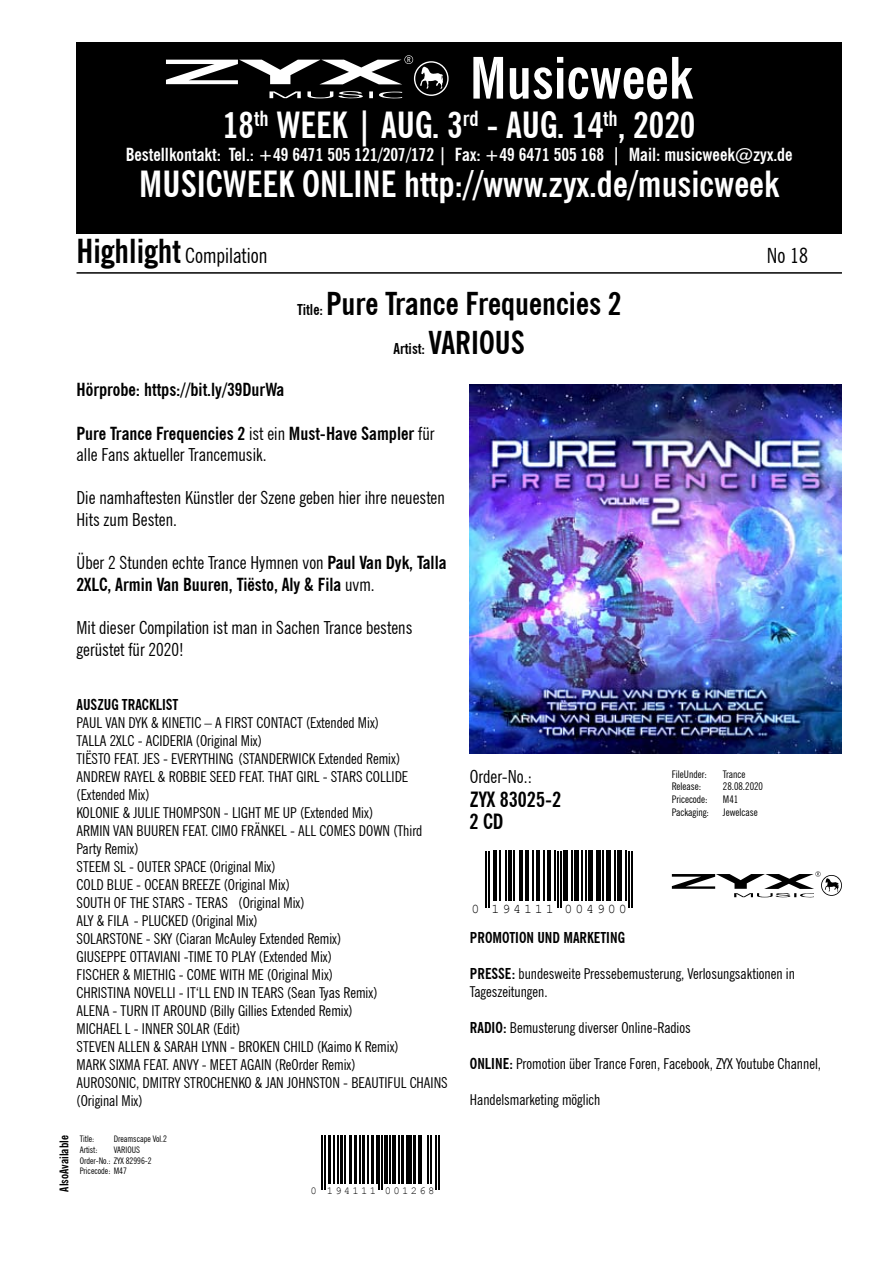
<style>
.page{position:relative;width:893px;height:1263px;background:#fff}
.page>*{position:absolute;margin:0;border:0;box-sizing:border-box;transform-origin:0 0}
.t1{font:700 condensed 57px "News Gothic BT";color:#fff}
.t2{font:700 condensed 36px/59.6px "News Gothic BT";color:#fff;text-align:center}
.t3{font:700 condensed 31.5px "News Gothic BT";color:#000}
.t4{font:condensed 21px "News Gothic BT";color:#000}
.t5{font:700 condensed 21px "News Gothic BT";color:#000}
.t6{font:700 condensed 18px/21.6px "News Gothic BT";color:#000}
.t7{font:condensed 18px/21.6px "News Gothic BT";color:#000}
.t8{font:700 condensed 18px "News Gothic BT";color:#fff}
.t9{font:condensed 15px/18px "News Gothic BT";color:#000}
.t10{font:700 condensed 15px "News Gothic BT";color:#000}
.t11{font:13.35px "Courier New";letter-spacing:.215em;color:#000}
.t12{font:700 condensed 12px "News Gothic BT";color:#000}
.t13{font:10.65px "Courier New";letter-spacing:.215em;color:#000}
.t14{font:condensed 10.5px "News Gothic BT";color:#000}
.t15{font:condensed 9px/10.6px "News Gothic BT";color:#000}
.s1{font-weight:700;font-size:33px}
.s2{font-size:15px}
.s3{font-size:31.5px}
.s4{font-weight:400}
.s5{font-weight:700}
</style>
<div class="page">
<div style="left:77px;top:43px;width:765px;height:191px;background:#000"></div>
<svg style="left:166px;top:55px;width:283px;height:43px"></svg>
<hr style="left:77px;top:272px;width:765px;height:2px;background:#000">
<img style="left:470px;top:384px;width:372px;height:369px">
<hr style="left:485px;top:851px;width:2px;height:56px;background:#000">
<hr style="left:488px;top:851px;width:2px;height:56px;background:#000">
<hr style="left:493px;top:851px;width:3px;height:50px;background:#000">
<hr style="left:499px;top:851px;width:2px;height:50px;background:#000">
<hr style="left:506px;top:851px;width:1px;height:50px;background:#000">
<hr style="left:509px;top:851px;width:3px;height:50px;background:#000">
<hr style="left:513px;top:851px;width:2px;height:50px;background:#000">
<hr style="left:520px;top:851px;width:3px;height:50px;background:#000">
<hr style="left:526px;top:851px;width:3px;height:50px;background:#000">
<hr style="left:532px;top:851px;width:2px;height:50px;background:#000">
<hr style="left:537px;top:851px;width:3px;height:50px;background:#000">
<hr style="left:543px;top:851px;width:1px;height:50px;background:#000">
<hr style="left:547px;top:851px;width:4px;height:50px;background:#000">
<hr style="left:554px;top:851px;width:1px;height:50px;background:#000">
<hr style="left:557px;top:851px;width:1px;height:56px;background:#000">
<hr style="left:560px;top:851px;width:1px;height:56px;background:#000">
<div style="left:563px;top:851px;width:5px;height:50px;background:#000"></div>
<hr style="left:571px;top:851px;width:1px;height:50px;background:#000">
<div style="left:574px;top:851px;width:5px;height:50px;background:#000"></div>
<hr style="left:582px;top:851px;width:1px;height:50px;background:#000">
<hr style="left:585px;top:851px;width:1px;height:50px;background:#000">
<div style="left:588px;top:851px;width:5px;height:50px;background:#000"></div>
<hr style="left:596px;top:851px;width:4px;height:50px;background:#000">
<hr style="left:602px;top:851px;width:1px;height:50px;background:#000">
<div style="left:606px;top:851px;width:5px;height:50px;background:#000"></div>
<hr style="left:614px;top:851px;width:2px;height:50px;background:#000">
<div style="left:617px;top:851px;width:5px;height:50px;background:#000"></div>
<hr style="left:625px;top:851px;width:2px;height:50px;background:#000">
<hr style="left:628px;top:851px;width:2px;height:56px;background:#000">
<hr style="left:631px;top:851px;width:2px;height:56px;background:#000">
<svg style="left:672px;top:871px;width:170px;height:27px"></svg>
<hr style="left:322px;top:1135px;width:1px;height:54px;background:#000">
<hr style="left:324px;top:1135px;width:1px;height:54px;background:#000">
<hr style="left:328px;top:1135px;width:2px;height:49px;background:#000">
<hr style="left:333px;top:1135px;width:1px;height:49px;background:#000">
<hr style="left:338px;top:1135px;width:1px;height:49px;background:#000">
<hr style="left:340px;top:1135px;width:3px;height:49px;background:#000">
<hr style="left:344px;top:1135px;width:1px;height:49px;background:#000">
<hr style="left:349px;top:1135px;width:2px;height:49px;background:#000">
<hr style="left:354px;top:1135px;width:2px;height:49px;background:#000">
<hr style="left:359px;top:1135px;width:1px;height:49px;background:#000">
<hr style="left:363px;top:1135px;width:2px;height:49px;background:#000">
<hr style="left:368px;top:1135px;width:1px;height:49px;background:#000">
<hr style="left:371px;top:1135px;width:3px;height:49px;background:#000">
<hr style="left:376px;top:1135px;width:1px;height:49px;background:#000">
<hr style="left:379px;top:1135px;width:1px;height:54px;background:#000">
<hr style="left:381px;top:1135px;width:1px;height:54px;background:#000">
<hr style="left:384px;top:1135px;width:3px;height:49px;background:#000">
<hr style="left:390px;top:1135px;width:1px;height:49px;background:#000">
<hr style="left:392px;top:1135px;width:4px;height:49px;background:#000">
<hr style="left:399px;top:1135px;width:1px;height:49px;background:#000">
<hr style="left:401px;top:1135px;width:2px;height:49px;background:#000">
<hr style="left:406px;top:1135px;width:2px;height:49px;background:#000">
<hr style="left:410px;top:1135px;width:2px;height:49px;background:#000">
<hr style="left:413px;top:1135px;width:3px;height:49px;background:#000">
<hr style="left:418px;top:1135px;width:2px;height:49px;background:#000">
<hr style="left:421px;top:1135px;width:1px;height:49px;background:#000">
<hr style="left:427px;top:1135px;width:1px;height:49px;background:#000">
<hr style="left:431px;top:1135px;width:1px;height:49px;background:#000">
<hr style="left:436px;top:1135px;width:1px;height:54px;background:#000">
<hr style="left:438px;top:1135px;width:1px;height:54px;background:#000">
<h1 class="t1" style="left:470px;top:43px;width:224px">Musicweek</h1>
<h2 class="t2" style="left:139px;top:95px;width:641px">18<sup>th</sup> WEEK | AUG. 3<sup>rd</sup> - AUG. 14<sup>th</sup>, 2020<br>MUSICWEEK ONLINE http://www.zyx.de/musicweek</h2>
<h3 class="t4" style="left:77px;top:243px;width:192px"><span class="s1">Highlight</span> Compilation</h3>
<h3 class="t4" style="left:767px;top:243px;width:42px">No 18</h3>
<h3 class="t3" style="left:297px;top:285px;width:326px"><span class="s2">Title:</span> Pure Trance Frequencies 2</h3>
<p class="t10" style="left:393px;top:339px;width:133px">Artist: <span class="s3">VARIOUS</span></p>
<p class="t6" style="left:77px;top:379px;width:209px">Hörprobe: https://bit.ly/39DurWa</p>
<p class="t6" style="left:77px;top:422px;width:359px">Pure Trance Frequencies 2 <span class="s4">ist ein</span> Must-Have Sampler <span class="s4">für alle Fans aktueller Trancemusik.</span></p>
<p class="t7" style="left:77px;top:487px;width:370px">Die namhaftesten Künstler der Szene geben hier ihre neuesten<br>Hits zum Besten.</p>
<p class="t6" style="left:77px;top:552px;width:372px"><span class="s4">Über 2 Stunden echte Trance Hymnen von</span> Paul Van Dyk, Talla<br>2XLC, Armin Van Buuren, Tiësto, Aly &amp; Fila <span class="s4">uvm.</span></p>
<p class="t7" style="left:77px;top:617px;width:337px">Mit dieser Compilation ist man in Sachen Trance bestens gerüstet für 2020!</p>
<p class="t10" style="left:77px;top:695px;width:103px">AUSZUG TRACKLIST</p>
<p class="t9" style="left:77px;top:713px;width:373px">PAUL VAN DYK &amp; KINETIC – A FIRST CONTACT (Extended Mix)<br>TALLA 2XLC - ACIDERIA (Original Mix)<br>TIËSTO FEAT. JES - EVERYTHING (STANDERWICK Extended Remix)<br>ANDREW RAYEL &amp; ROBBIE SEED FEAT. THAT GIRL - STARS COLLIDE (Extended Mix)<br>KOLONIE &amp; JULIE THOMPSON - LIGHT ME UP (Extended Mix)<br>ARMIN VAN BUUREN FEAT. CIMO FRÄNKEL - ALL COMES DOWN (Third Party Remix)<br>STEEM SL - OUTER SPACE (Original Mix)<br>COLD BLUE - OCEAN BREEZE (Original Mix)<br>SOUTH OF THE STARS - TERAS (Original Mix)<br>ALY &amp; FILA - PLUCKED (Original Mix)<br>SOLARSTONE - SKY (Ciaran McAuley Extended Remix)<br>GIUSEPPE OTTAVIANI -TIME TO PLAY (Extended Mix)<br>FISCHER &amp; MIETHIG - COME WITH ME (Original Mix)<br>CHRISTINA NOVELLI - IT‘LL END IN TEARS (Sean Tyas Remix)<br>ALENA - TURN IT AROUND (Billy Gillies Extended Remix)<br>MICHAEL L - INNER SOLAR (Edit)<br>STEVEN ALLEN &amp; SARAH LYNN - BROKEN CHILD (Kaimo K Remix)<br>MARK SIXMA FEAT. ANVY - MEET AGAIN (ReOrder Remix)<br>AUROSONIC, DMITRY STROCHENKO &amp; JAN JOHNSTON - BEAUTIFUL CHAINS (Original Mix)</p>
<p class="t8" style="left:126px;top:144px;width:668px">Bestellkontakt: Tel.: +49 6471 505 121/207/172 | Fax: +49 6471 505 168 | Mail: musicweek@zyx.de</p>
<p class="t14" style="left:672px;top:767px;width:37px">FileUnder:</p>
<p class="t14" style="left:723px;top:767px;width:24px">Trance</p>
<p class="t14" style="left:672px;top:780px;width:31px">Release:</p>
<p class="t14" style="left:723px;top:780px;width:42px">28.08.2020</p>
<p class="t14" style="left:672px;top:793px;width:37px">Pricecode:</p>
<p class="t14" style="left:723px;top:793px;width:17px">M41</p>
<p class="t14" style="left:672px;top:806px;width:39px">Packaging:</p>
<p class="t14" style="left:723px;top:806px;width:36px">Jewelcase</p>
<p class="t7" style="left:470px;top:766px;width:64px">Order-No.:</p>
<h3 class="t5" style="left:470px;top:786px;width:93px">ZYX 83025-2</h3>
<h3 class="t5" style="left:469px;top:809px;width:36px">2 CD</h3>
<p class="t11" style="left:471px;top:901px;width:157px">0 194111 004900</p>
<p class="t10" style="left:470px;top:928px;width:157px">PROMOTION UND MARKETING</p>
<p class="t9" style="left:470px;top:964px;width:327px"><span class="s5">PRESSE:</span> bundesweite Pressebemusterung, Verlosungsaktionen in<br>Tageszeitungen.</p>
<p class="t9" style="left:470px;top:1018px;width:222px"><span class="s5">RADIO:</span> Bemusterung diverser Online-Radios</p>
<p class="t9" style="left:470px;top:1054px;width:353px"><span class="s5">ONLINE:</span> Promotion über Trance Foren, Facebook, ZYX Youtube Channel,</p>
<p class="t9" style="left:470px;top:1090px;width:132px">Handelsmarketing möglich</p>
<p class="t12" style="left:57px;top:1191px;width:58px;rotate:-90deg">AlsoAvailable</p>
<p class="t15" style="left:80px;top:1134px;width:16px">Title:</p>
<p class="t15" style="left:114px;top:1134px;width:55px">Dreamscape Vol.2</p>
<p class="t15" style="left:80px;top:1144px;width:73px;text-indent:34px">VARIOUS<br>Order-No.: ZYX 82996-2<br>Pricecode: M47</p>
<p class="t15" style="left:80px;top:1144px;width:19px">Artist:</p>
<p class="t13" style="left:310px;top:1184px;width:125px">0 194111 001268</p>
</div>
